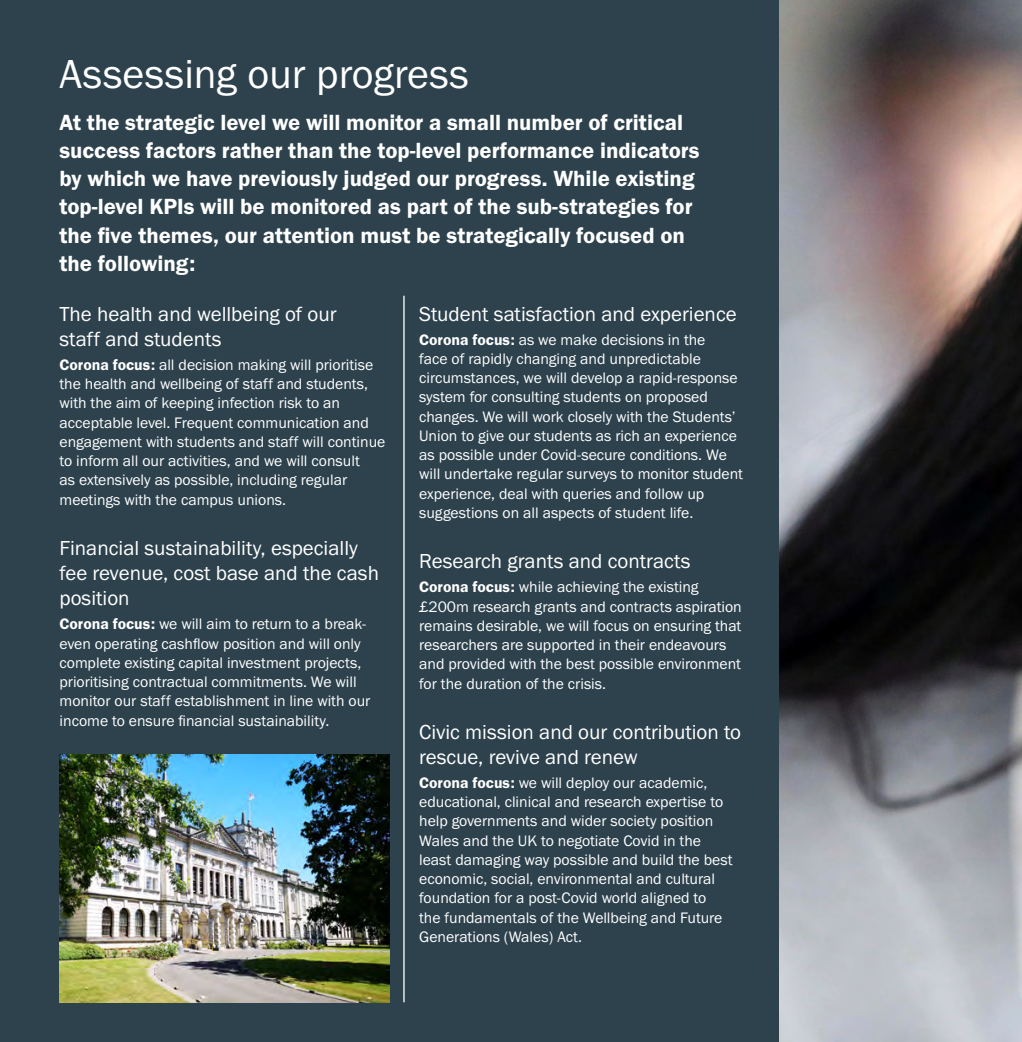
<style>
.page{position:relative;width:1022px;height:1042px;background:#fff}
.page>*{position:absolute;margin:0;border:0;box-sizing:border-box;transform-origin:0 0}
.t1{font:42px "Franklin Gothic URW Boo";color:#fff}
.t2{font:22.75px/28px "Franklin Gothic URW Dem";color:#fff}
.t3{font:21px/25.2px "Franklin Gothic URW Boo";color:#fff}
.t4{font:15.75px/19.2px "Franklin Gothic URW Boo";color:#fff}
.s1{font-family:"Franklin Gothic URW Dem"}
</style>
<div class="page">
<img style="left:779px;top:0;width:243px;height:1042px">
<div style="left:0;top:0;width:779px;height:1042px;background:#2d424d"></div>
<hr style="left:403px;top:296px;width:2px;height:706px;background:#fff">
<img style="left:60px;top:754px;width:329px;height:248px">
<p class="t1" style="left:60px;top:47px;width:411px">Assessing our progress</p>
<p class="t2" style="left:60px;top:108px;width:642px">At the strategic level we will monitor a small number of critical success factors rather than the top-level performance indicators by which we have previously judged our progress. While existing top-level KPIs will be monitored as part of the sub-strategies for the five themes, our attention must be strategically focused on the following:</p>
<p class="t3" style="left:60px;top:300px;width:279px">The health and wellbeing of our staff and students</p>
<p class="t4" style="left:60px;top:355px;width:327px"><span class="s1">Corona focus:</span> all decision making will prioritise the health and wellbeing of staff and students, with the aim of keeping infection risk to an acceptable level. Frequent communication and engagement with students and staff will continue to inform all our activities, and we will consult<br>as extensively as possible, including regular meetings with the campus unions.</p>
<p class="t3" style="left:60px;top:535px;width:321px">Financial sustainability, especially fee revenue, cost base and the cash position</p>
<p class="t4" style="left:60px;top:614px;width:312px"><span class="s1">Corona focus:</span> we will aim to return to a break&shy;even operating cashflow position and will only complete existing capital investment projects, prioritising contractual commitments. We will monitor our staff establishment in line with our income to ensure financial sustainability.</p>
<p class="t3" style="left:419px;top:300px;width:319px">Student satisfaction and experience</p>
<p class="t4" style="left:419px;top:329px;width:325px"><span class="s1">Corona focus:</span> as we make decisions in the<br>face of rapidly changing and unpredictable circumstances, we will develop a rapid-response system for consulting students on proposed changes. We will work closely with the Students’ Union to give our students as rich an experience as possible under Covid-secure conditions. We will undertake regular surveys to monitor student experience, deal with queries and follow up suggestions on all aspects of student life.</p>
<p class="t3" style="left:419px;top:548px;width:273px">Research grants and contracts</p>
<p class="t4" style="left:419px;top:577px;width:324px"><span class="s1">Corona focus:</span> while achieving the existing £200m research grants and contracts aspiration remains desirable, we will focus on ensuring that researchers are supported in their endeavours and provided with the best possible environment for the duration of the crisis.</p>
<p class="t3" style="left:419px;top:718px;width:323px">Civic mission and our contribution to rescue, revive and renew</p>
<p class="t4" style="left:419px;top:773px;width:315px"><span class="s1">Corona focus:</span> we will deploy our academic, educational, clinical and research expertise to help governments and wider society position Wales and the UK to negotiate Covid in the least damaging way possible and build the best economic, social, environmental and cultural foundation for a post-Covid world aligned to<br>the fundamentals of the Wellbeing and Future Generations (Wales) Act.</p>
</div>
